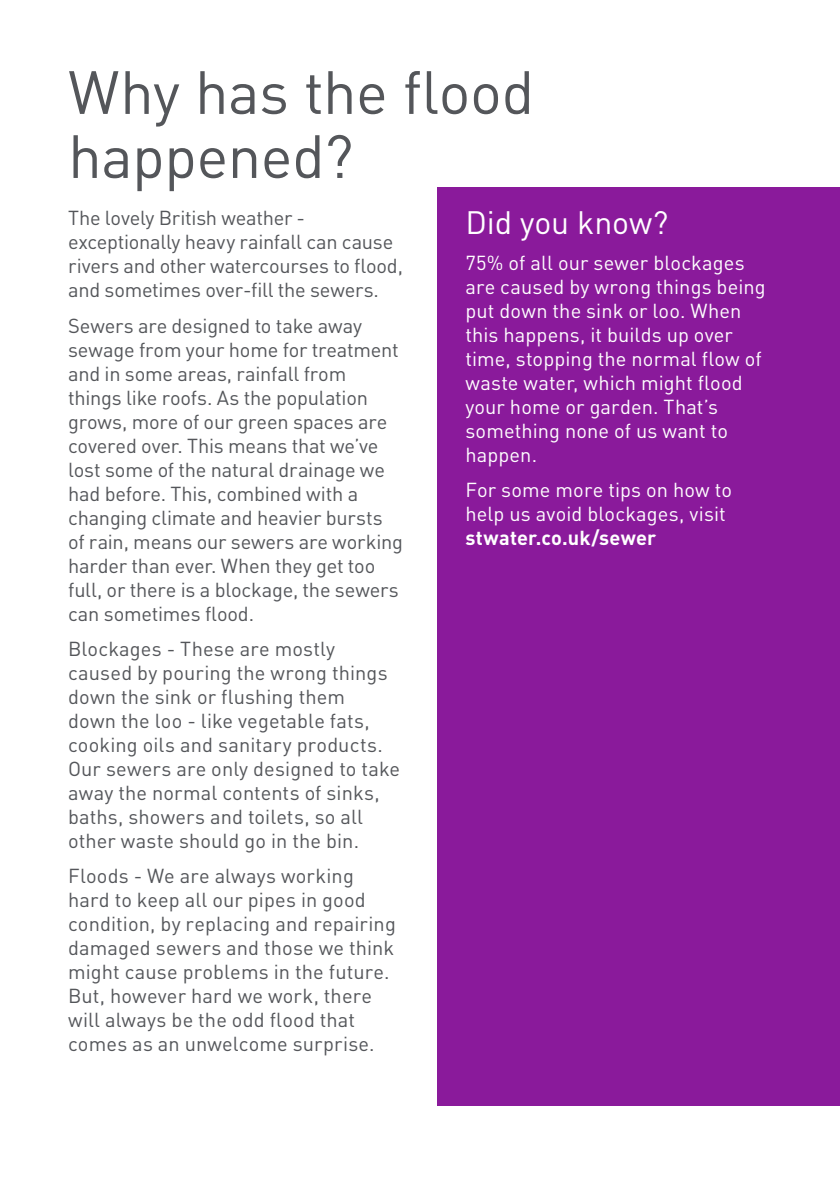
<style>
.page{position:relative;width:840px;height:1191px;background:#fff}
.page>*{position:absolute;margin:0;border:0;box-sizing:border-box;transform-origin:0 0}
.t1{font:60px/64px "DINOT";letter-spacing:-.01em;color:#54565a}
.t2{font:32px "DINOT";letter-spacing:-.005em;color:#fff}
.t3{font:20px/24px "DINOT";color:#54565a}
.t4{font:20px/24px "DINOT";letter-spacing:.005em;color:#fff}
.t5{font:700 20px "DINOT";letter-spacing:.01em;color:#fff}
</style>
<div class="page">
<div style="left:437px;top:187px;width:402px;height:919px;background:#8a1a9b"></div>
<h1 class="t1" style="left:68px;top:59px;width:467px">Why has the flood happened?</h1>
<h2 class="t2" style="left:465px;top:203px;width:204px">Did you know?</h2>
<p class="t4" style="left:465px;top:250px;width:302px">75% of all our sewer blockages are caused by wrong things being put down the sink or loo. When this happens, it builds up over time, stopping the normal flow of waste water, which might flood your home or garden. That’s something none of us want to happen.</p>
<p class="t4" style="left:465px;top:477px;width:268px">For some more tips on how to help us avoid blockages, visit</p>
<p class="t5" style="left:465px;top:525px;width:192px">stwater.co.uk/sewer</p>
<p class="t3" style="left:68px;top:205px;width:336px">The lovely British weather - exceptionally heavy rainfall can cause rivers and other watercourses to flood, and sometimes over-fill the sewers.</p>
<p class="t3" style="left:68px;top:313px;width:336px">Sewers are designed to take away sewage from your home for treatment and in some areas, rainfall from things like roofs. As the population grows, more of our green spaces are covered over. This means that we’ve lost some of the natural drainage we had before. This, combined with a changing climate and heavier bursts of rain, means our sewers are working harder than ever. When they get too full, or there is a blockage, the sewers can sometimes flood.</p>
<p class="t3" style="left:68px;top:636px;width:333px">Blockages - These are mostly caused by pouring the wrong things down the sink or flushing them<br>down the loo - like vegetable fats, cooking oils and sanitary products.<br>Our sewers are only designed to take away the normal contents of sinks, baths, showers and toilets, so all other waste should go in the bin.</p>
<p class="t3" style="left:68px;top:864px;width:329px">Floods - We are always working hard to keep all our pipes in good condition, by replacing and repairing damaged sewers and those we think might cause problems in the future.<br>But, however hard we work, there will always be the odd flood that comes as an unwelcome surprise.</p>
</div>
